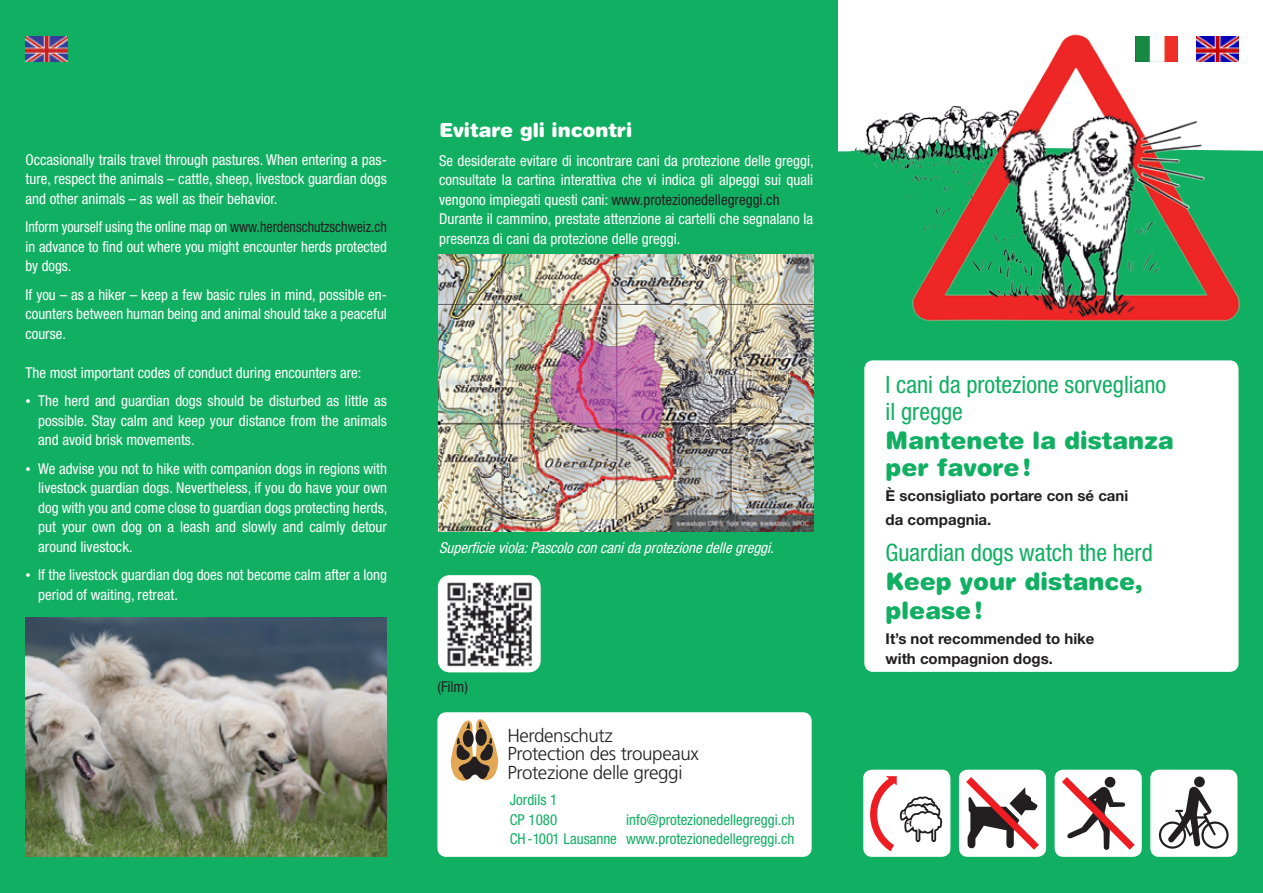
<style>
.page{position:relative;width:1263px;height:893px;background:#fff}
.page>*{position:absolute;margin:0;border:0;box-sizing:border-box;transform-origin:0 0}
.Seite_1a{font:condensed 24px/27px "Helvetica Neue";color:#10af62}
.Seite_1_b{font:900 24px/27px "Helvetica Rounded";color:#10af62}
.Titel_rounded_13_13{font:900 19.5px "Helvetica Rounded";color:#fff}
.t1{font:300 18.75px/18.9px "Frutiger";letter-spacing:-.02em;color:#231f20}
._10_auf_13_weiss{font:condensed 15px/19.5px "Helvetica Neue";color:#fff;text-align:justify}
.Mit_Punkt_times{font:condensed 15px/19.5px "Helvetica Neue";color:#fff;text-align:justify}
._10_auf_13_weiss-2{font:condensed 15px/19.5px "Helvetica Neue";color:#fff;text-align:justify;scale:.93 1}
.Seite_1c{font:700 15px/23.4px "Helvetica Neue";color:#231f20}
.e-mail{font:condensed 15px "Helvetica Neue";color:#10af62}
.gs_kursiv{font:italic condensed 15px "Helvetica Neue";color:#fff}
.HSH_Grundschrift{font:condensed 15px "Helvetica Neue";color:#10af62}
._10_auf_13_schwarz{font:condensed 15px "Helvetica Neue";color:#231f20}
.s1{color:#231f20}
.s2{font-family:"Times New Roman";font-stretch:normal}
</style>
<div class="page">
<svg style="left:838px;top:150px;width:425px;height:743px;background:#28b772"></svg>
<div style="left:872px;top:369px;width:358px;height:295px;background:#fff"></div>
<img style="left:838px;top:34px;width:407px;height:291px">
<div style="left:0;top:0;width:838px;height:893px;background:#10af62"></div>
<div style="left:437px;top:712px;width:375px;height:145px;background:#fff"></div>
<svg style="left:451px;top:719px;width:47px;height:63px"></svg>
<div style="left:438px;top:575px;width:103px;height:97px;background:#fff;border:23px solid #fff"></div>
<img style="left:445px;top:580px;width:88px;height:88px">
<img style="left:438px;top:254px;width:375px;height:277px">
<img style="left:26px;top:36px;width:41px;height:25px">
<img style="left:26px;top:618px;width:361px;height:239px">
<img style="left:1136px;top:36px;width:41px;height:25px">
<div style="left:863px;top:770px;width:87px;height:87px;background:#fff;border-radius:9px"></div>
<svg style="left:870px;top:776px;width:73px;height:76px"></svg>
<div style="left:959px;top:770px;width:87px;height:87px;background:#fff;border-radius:9px"></div>
<svg style="left:966px;top:777px;width:73px;height:73px"></svg>
<div style="left:1054px;top:770px;width:88px;height:87px;background:#fff;border-radius:9px"></div>
<svg style="left:1062px;top:777px;width:73px;height:73px"></svg>
<div style="left:1150px;top:770px;width:87px;height:87px;background:#fff;border-radius:9px"></div>
<svg style="left:1159px;top:786px;width:69px;height:63px"></svg>
<div style="left:1194px;top:776px;width:11px;height:11px;background:#231f20;border-radius:50%"></div>
<p class="_10_auf_13_weiss" style="left:26px;top:150px;width:363px">Occasionally trails travel through pastures. When entering a pas&shy;ture, respect the animals – cattle, sheep, livestock guardian dogs and other animals – as well as their behavior.</p>
<p class="_10_auf_13_weiss-2" style="left:26px;top:217px;width:390px">Inform yourself using the online map on <span class="s1">www.herdenschutzschweiz.ch </span>in advance to find out where you might encounter herds protected by dogs.</p>
<p class="_10_auf_13_weiss" style="left:26px;top:285px;width:363px">If you – as a hiker – keep a few basic rules in mind, possible en&shy;counters between human being and animal should take a peaceful course.</p>
<p class="_10_auf_13_weiss" style="left:26px;top:363px;width:337px">The most important codes of conduct during encounters are:</p>
<p class="Mit_Punkt_times" style="left:38px;top:391px;width:350px;text-indent:-13px"><span class="s2">•</span> The herd and guardian dogs should be disturbed as little as possible. Stay calm and keep your distance from the animals and avoid brisk movements.</p>
<p class="Mit_Punkt_times" style="left:38px;top:459px;width:351px;text-indent:-13px"><span class="s2">•</span> We advise you not to hike with companion dogs in regions with livestock guardian dogs. Nevertheless, if you do have your own dog with you and come close to guardian dogs protecting herds, put your own dog on a leash and slowly and calmly detour around livestock.</p>
<p class="Mit_Punkt_times" style="left:38px;top:565px;width:350px;text-indent:-13px"><span class="s2">•</span> If the livestock guardian dog does not become calm after a long period of waiting, retreat.</p>
<p class="Titel_rounded_13_13" style="left:439px;top:117px;width:195px">Evitare gli incontri</p>
<p class="_10_auf_13_weiss" style="left:439px;top:150px;width:376px">Se desiderate evitare di incontrare cani da protezione delle greggi, consultate la cartina interattiva che vi indica gli alpeggi sui quali vengono impiegati questi cani: <span class="s1">www.protezionedellegreggi.ch</span></p>
<p class="_10_auf_13_weiss" style="left:439px;top:209px;width:376px">Durante il cammino, prestate attenzione ai cartelli che segnalano la presenza di cani da protezione delle greggi.</p>
<p class="gs_kursiv" style="left:439px;top:539px;width:340px">Superficieviola:Pascoloconcanidaprotezionedellegreggi.</p>
<p class="_10_auf_13_schwarz" style="left:437px;top:678px;width:32px">(Film)</p>
<p class="t1" style="left:507px;top:726px;width:193px">Herdenschutz<br>Protection des troupeaux<br>Protezione delle greggi</p>
<p class="HSH_Grundschrift" style="left:510px;top:791px;width:49px">Jordils 1</p>
<p class="HSH_Grundschrift" style="left:510px;top:811px;width:49px">CP 1080</p>
<p class="HSH_Grundschrift" style="left:510px;top:830px;width:109px">CH-1001 Lausanne</p>
<p class="e-mail" style="left:626px;top:811px;width:170px">info@protezionedellegreggi.ch</p>
<p class="e-mail" style="left:626px;top:830px;width:170px">www.protezionedellegreggi.ch</p>
<p class="Seite_1a" style="left:885px;top:371px;width:282px">I cani da protezione sorvegliano il gregge</p>
<p class="Seite_1_b" style="left:885px;top:426px;width:290px">Mantenete la distanza per favore!</p>
<p class="Seite_1c" style="left:885px;top:484px;width:244px">È sconsigliato portare con sé cani da compagnia.</p>
<p class="Seite_1a" style="left:885px;top:539px;width:269px">Guardian dogs watch the herd</p>
<p class="Seite_1_b" style="left:885px;top:567px;width:259px">Keep your distance,</p>
<p class="Seite_1_b" style="left:885px;top:596px;width:99px">please!</p>
<p class="Seite_1c" style="left:885px;top:627px;width:210px">It’s not recommended to hike</p>
<p class="Seite_1c" style="left:885px;top:646px;width:169px">with compagnion dogs.</p>
</div>
